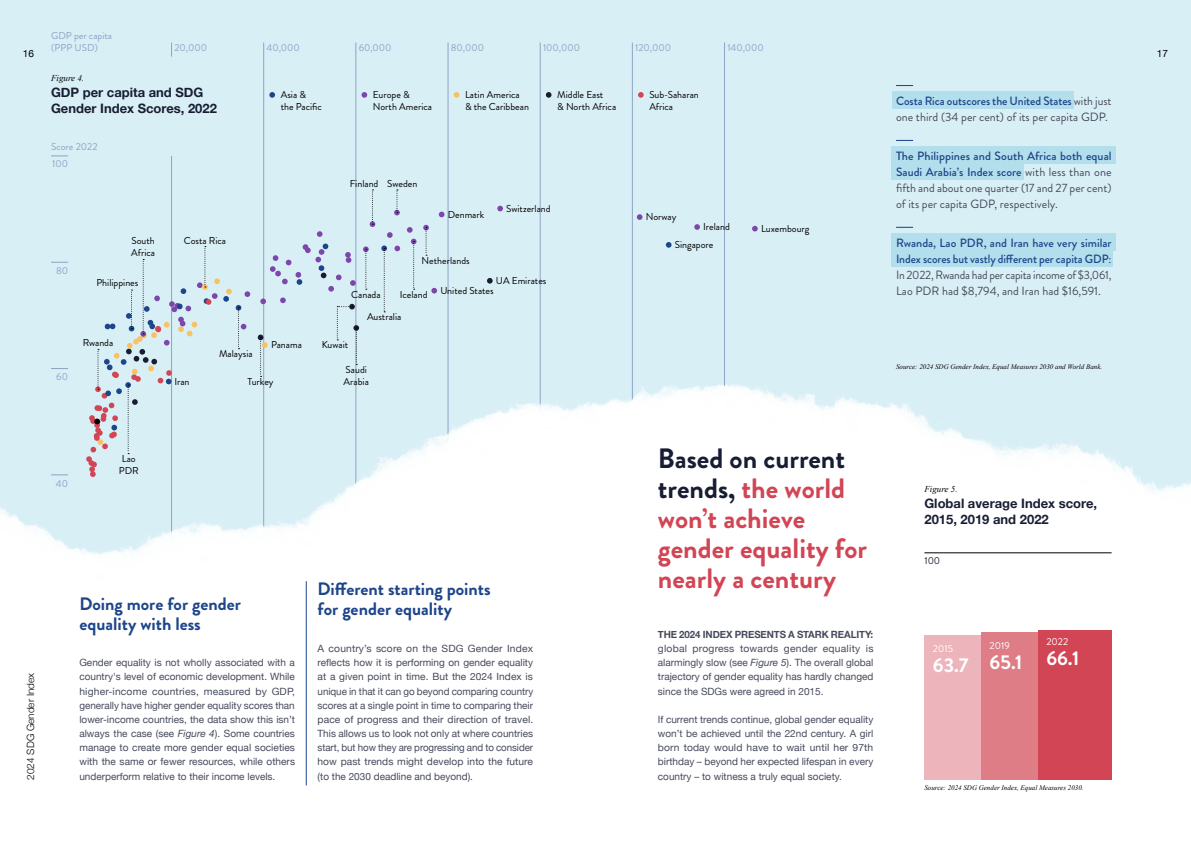
<style>
.page{position:relative;width:1191px;height:842px;background:#fff}
.page>*{position:absolute;margin:0;border:0;box-sizing:border-box;transform-origin:0 0}
.t1{font:700 28px/30px "Brandon Grotesque";color:#d24554}
.t2{font:700 20px "Brandon Grotesque";color:#fff}
.t3{font:700 18px/20px "Brandon Grotesque";color:#1d458a}
.t4{font:700 13px/16px "Helvetica Neue";color:#181d33}
.t5{font:12px/16px "Brandon Grotesque";color:#464a5c}
.t6{font:500 12px/16px "Brandon Grotesque";letter-spacing:-.005em;color:#1d458a;text-align:justify}
.t7{font:10px/14.2px "Helvetica Neue";color:#464a5c;text-align:justify}
.t8{font:10px/12px "Brandon Grotesque";color:#000}
.t9{font:10px/12px "Brandon Grotesque";color:#8ea2c5}
.t10{font:700 10px "Helvetica Neue";letter-spacing:-.01em;color:#464a5c}
.t11{font:300 10px "Helvetica Neue";color:#000}
.t12{font:10px "Brandon Grotesque";color:#fff}
.t13{font:10px "Helvetica Neue";color:#000}
.t14{font:10px "Brandon Grotesque";color:#181d33}
.t15{font:italic 9px "Times New Roman";color:#000}
.t16{font:italic 7px "Times New Roman";color:#000}
.s1{font-weight:500;color:#1d458a}
.s2{font-weight:400}
.s3{font-weight:400;color:#464a5c}
.s4{font-style:italic}
.s5{color:#181d33}
</style>
<div class="page">
<div style="left:0;top:0;width:595px;height:842px;background:#d9eff6"></div>
<div style="left:595px;top:0;width:596px;height:842px;background:#d9eff6"></div>
<hr style="left:171px;top:156px;width:1px;height:397px;background:#8ea2c5">
<svg style="left:171px;top:43px;width:1px;height:14px"></svg>
<hr style="left:263px;top:43px;width:1px;height:510px;background:#8ea2c5">
<hr style="left:356px;top:43px;width:1px;height:510px;background:#8ea2c5">
<hr style="left:448px;top:43px;width:1px;height:510px;background:#8ea2c5">
<hr style="left:540px;top:43px;width:1px;height:510px;background:#8ea2c5">
<hr style="left:632px;top:43px;width:1px;height:510px;background:#8ea2c5">
<hr style="left:724px;top:43px;width:1px;height:510px;background:#8ea2c5">
<svg style="left:487px;top:278px;width:5px;height:6px"></svg>
<svg style="left:752px;top:226px;width:5px;height:5px"></svg>
<svg style="left:694px;top:224px;width:6px;height:6px"></svg>
<svg style="left:637px;top:214px;width:5px;height:6px"></svg>
<svg style="left:497px;top:206px;width:6px;height:5px"></svg>
<svg style="left:439px;top:212px;width:5px;height:5px"></svg>
<svg style="left:431px;top:288px;width:6px;height:5px"></svg>
<svg style="left:407px;top:227px;width:5px;height:6px"></svg>
<svg style="left:394px;top:246px;width:6px;height:5px"></svg>
<svg style="left:387px;top:232px;width:6px;height:6px"></svg>
<svg style="left:317px;top:231px;width:5px;height:6px"></svg>
<svg style="left:666px;top:242px;width:5px;height:6px"></svg>
<svg style="left:381px;top:245px;width:6px;height:68px"></svg>
<svg style="left:423px;top:225px;width:6px;height:31px"></svg>
<svg style="left:370px;top:190px;width:5px;height:37px"></svg>
<svg style="left:258px;top:244px;width:111px;height:133px"></svg>
<svg style="left:411px;top:239px;width:5px;height:51px"></svg>
<svg style="left:394px;top:190px;width:6px;height:25px"></svg>
<svg style="left:97px;top:246px;width:153px;height:137px"></svg>
<svg style="left:51px;top:156px;width:17px;height:1px"></svg>
<svg style="left:51px;top:262px;width:17px;height:1px"></svg>
<svg style="left:51px;top:368px;width:17px;height:1px"></svg>
<img style="left:0;top:383px;width:1191px;height:459px">
<div style="left:924px;top:635px;width:74px;height:145px;background:#edb5bb"></div>
<div style="left:981px;top:632px;width:73px;height:148px;background:#df7d87"></div>
<div style="left:1037px;top:630px;width:74px;height:150px;background:#d24554"></div>
<hr style="left:306px;top:581px;width:1px;height:204px;background:#1d458a">
<svg style="left:269px;top:92px;width:6px;height:6px"></svg>
<svg style="left:361px;top:92px;width:6px;height:6px"></svg>
<svg style="left:454px;top:92px;width:5px;height:6px"></svg>
<svg style="left:546px;top:92px;width:5px;height:6px"></svg>
<svg style="left:638px;top:92px;width:5px;height:6px"></svg>
<hr style="left:924px;top:553px;width:187px;height:1px;background:#000">
<div style="left:891px;top:92px;width:182px;height:17px;background:#b3dfed"></div>
<div style="left:891px;top:147px;width:224px;height:17px;background:#b3dfed"></div>
<div style="left:891px;top:234px;width:224px;height:17px;background:#b3dfed"></div>
<div style="left:891px;top:162px;width:133px;height:17px;background:#b3dfed"></div>
<div style="left:891px;top:249px;width:222px;height:17px;background:#b3dfed"></div>
<svg style="left:896px;top:85px;width:17px;height:1px"></svg>
<svg style="left:896px;top:140px;width:17px;height:1px"></svg>
<svg style="left:896px;top:227px;width:17px;height:1px"></svg>
<p class="t9" style="left:51px;top:30px;width:63px">GDP per capita (PPP USD)</p>
<p class="t9" style="left:266px;top:42px;width:35px">40,000</p>
<p class="t9" style="left:359px;top:42px;width:34px">60,000</p>
<p class="t9" style="left:451px;top:42px;width:35px">80,000</p>
<p class="t9" style="left:543px;top:42px;width:38px">100,000</p>
<p class="t9" style="left:635px;top:42px;width:37px">120,000</p>
<p class="t9" style="left:727px;top:42px;width:38px">140,000</p>
<p class="t9" style="left:174px;top:42px;width:34px">20,000</p>
<p class="t13" style="left:23px;top:46px;width:13px">16</p>
<p class="t13" style="left:1157px;top:46px;width:13px">17</p>
<p class="t15" style="left:51px;top:72px;width:35px">Figure 4.</p>
<h3 class="t4" style="left:51px;top:85px;width:167px">GDP per capita and SDG<br>Gender Index Scores, 2022</h3>
<p class="t8" style="left:281px;top:88px;width:43px">Asia &amp;<br>the Pacific</p>
<p class="t8" style="left:373px;top:88px;width:61px">Europe &amp;<br>North America</p>
<p class="t8" style="left:465px;top:88px;width:65px">Latin America<br>&amp; the Caribbean</p>
<p class="t8" style="left:557px;top:88px;width:60px">Middle East<br>&amp; North Africa</p>
<p class="t8" style="left:649px;top:88px;width:51px">Sub-Saharan<br>Africa</p>
<p class="t9" style="left:51px;top:141px;width:48px">Score 2022</p>
<p class="t9" style="left:52px;top:158px;width:17px">100</p>
<p class="t9" style="left:56px;top:264px;width:14px">80</p>
<p class="t8" style="left:131px;top:234px;width:25px">South<br>Africa</p>
<p class="t8" style="left:96px;top:277px;width:44px">Philippines</p>
<p class="t9" style="left:56px;top:371px;width:13px">60</p>
<p class="t8" style="left:83px;top:337px;width:32px">Rwanda</p>
<p class="t8" style="left:184px;top:234px;width:44px">Costa Rica</p>
<p class="t8" style="left:219px;top:348px;width:35px">Malaysia</p>
<p class="t8" style="left:271px;top:339px;width:32px">Panama</p>
<p class="t8" style="left:174px;top:376px;width:17px">Iran</p>
<p class="t8" style="left:248px;top:376px;width:27px">Turkey</p>
<p class="t8" style="left:350px;top:178px;width:69px">Finland Sweden</p>
<p class="t8" style="left:448px;top:209px;width:38px">Denmark</p>
<p class="t8" style="left:506px;top:203px;width:46px">Switzerland</p>
<p class="t8" style="left:421px;top:254px;width:50px">Netherlands</p>
<p class="t8" style="left:496px;top:275px;width:52px">UA Emirates</p>
<p class="t8" style="left:351px;top:288px;width:31px">Canada</p>
<p class="t8" style="left:400px;top:288px;width:29px">Iceland</p>
<p class="t8" style="left:322px;top:339px;width:28px">Kuwait</p>
<p class="t8" style="left:367px;top:311px;width:36px">Australia</p>
<p class="t8" style="left:344px;top:364px;width:27px">Saudi<br>Arabia</p>
<p class="t8" style="left:440px;top:285px;width:55px">United States</p>
<p class="t8" style="left:646px;top:211px;width:32px">Norway</p>
<p class="t8" style="left:703px;top:221px;width:28px">Ireland</p>
<p class="t8" style="left:761px;top:223px;width:50px">Luxembourg</p>
<p class="t8" style="left:675px;top:239px;width:40px">Singapore</p>
<p class="t5" style="left:896px;top:93px;width:217px"><span class="s1">Costa Rica outscores the United States</span> with just one third (34 per cent) of its per capita GDP.</p>
<p class="t5" style="left:896px;top:148px;width:217px;text-align:justify"><span class="s1">The Philippines and South Africa both equal Saudi Arabia’s Index score</span> with less than one fifth and about one quarter (17 and 27 per cent) of its per capita GDP, respectively.</p>
<p class="t6" style="left:896px;top:235px;width:217px">Rwanda, Lao PDR, and Iran have very similar Index scores but vastly different per capita GDP<span class="s2">:<br></span><span class="s3">In 2022, Rwanda had per capita income of $3,061, Lao PDR had $8,794, and Iran had $16,591.</span></p>
<p class="t16" style="left:896px;top:361px;width:208px">Source: 2024 SDG Gender Index, Equal Measures 2030 and World Bank.</p>
<p class="t9" style="left:56px;top:477px;width:14px">40</p>
<p class="t8" style="left:119px;top:453px;width:22px;text-align:center">Lao<br>PDR</p>
<p class="t11" style="left:22px;top:780px;width:108px;rotate:-90deg">2024 SDG Gender Index</p>
<h3 class="t3" style="left:79px;top:594px;width:163px">Doing more for gender equality with less</h3>
<p class="t7" style="left:79px;top:656px;width:217px">Gender equality is not wholly associated with a country's level of economic development. While higher-income countries, measured by GDP, generally have higher gender equality scores than lower-income countries, the data show this isn’t always the case (see <span class="s4">Figure 4</span>). Some countries manage to create more gender equal societies with the same or fewer resources, while others underperform relative to their income levels.</p>
<h3 class="t3" style="left:317px;top:579px;width:175px">Different starting points for gender equality</h3>
<p class="t7" style="left:317px;top:642px;width:217px">A country’s score on the SDG Gender Index reflects how it is performing on gender equality at a given point in time. But the 2024 Index is unique in that it can go beyond comparing country scores at a single point in time to comparing their pace of progress and their direction of travel.<br>This allows us to look not only at where countries start, but how they are progressing and to consider how past trends might develop into the future (to the 2030 deadline and beyond).</p>
<h1 class="t1" style="left:658px;top:443px;width:211px"><span class="s5">Based on current trends,</span> the world won’t achieve gender equality for nearly a century</h1>
<p class="t10" style="left:658px;top:626px;width:217px">THE 2024 INDEX PRESENTS A STARK REALITY:</p>
<p class="t7" style="left:658px;top:642px;width:217px">global progress towards gender equality is alarmingly slow (see <span class="s4">Figure 5</span>). The overall global trajectory of gender equality has hardly changed since the SDGs were agreed in 2015.</p>
<p class="t7" style="left:658px;top:713px;width:217px">If current trends continue, global gender equality won’t be achieved until the 22nd century. A girl born today would have to wait until her 97th birthday – beyond her expected lifespan in every country – to witness a truly equal society.</p>
<p class="t15" style="left:924px;top:483px;width:35px">Figure 5.</p>
<h3 class="t4" style="left:924px;top:496px;width:174px">Global average Index score,<br>2015, 2019 and 2022</h3>
<p class="t14" style="left:924px;top:554px;width:17px">100</p>
<p class="t12" style="left:933px;top:642px;width:22px">2015</p>
<h2 class="t2" style="left:933px;top:651px;width:37px">63.7</h2>
<p class="t12" style="left:989px;top:638px;width:22px">2019</p>
<h2 class="t2" style="left:989px;top:648px;width:34px">65.1</h2>
<p class="t12" style="left:1046px;top:635px;width:23px">2022</p>
<h2 class="t2" style="left:1046px;top:644px;width:34px">66.1</h2>
<p class="t16" style="left:924px;top:783px;width:161px">Source: 2024 SDG Gender Index, Equal Measures 2030.</p>
</div>
